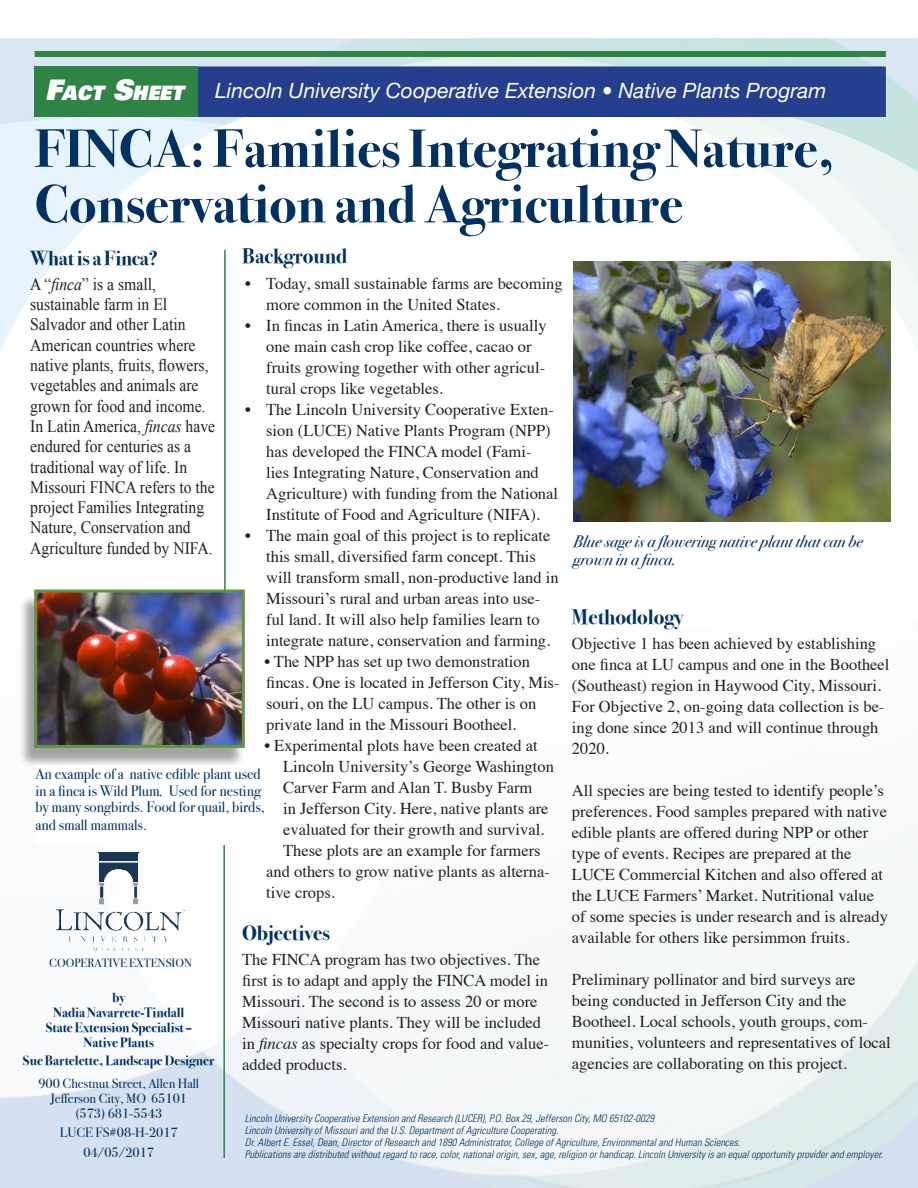
<style>
.page{position:relative;width:918px;height:1188px;background:#fff}
.page>*{position:absolute;margin:0;border:0;box-sizing:border-box;transform-origin:0 0}
.t1{font:700 54px/55.5px "Bodoni Svty Two ITCTT";color:#003163}
.t2{font:italic 21px "Helvetica Neue";color:#fff}
.t3{font:700 21px "Bodoni Svty Two ITCTT";color:#003163}
.subheadings{font:700 20.25px "Bodoni Svty Two ITCTT";letter-spacing:-.01em;color:#003163}
.t4{font:19.8px "Univers LT Std X Black Obl";color:#fff;scale:.95 1}
.sidebar{font:17.4px/20.2px "Times New Roman";color:#231f20;scale:.9 1}
.t5{font:16.5px/21px "Times";color:#231f20}
.subheadings-2{font:italic 16.5px/18px "Bodoni Svty Two ITCTT";color:#003163}
.subheadings-3{font:15px/16.5px "Bodoni Svty Two ITCTT";color:#003163}
.t6{font:700 13.5px "Bodoni Svty Two ITCTT";color:#003163}
.t7{font:13.5px "Bodoni Svty Two ITCTT";color:#003163}
.t8{font:12px "Bodoni Svty Two ITCTT";color:#003163}
.subheadings-4{font:italic 300 condensed 10.5px "Univers LT Std";color:#003163}
.s1{font-size:28.35px}
.s2{font-style:italic}
</style>
<div class="page">
<img style="left:0;top:852px;width:918px;height:336px">
<img style="left:0;top:38px;width:918px;height:313px">
<div style="left:35px;top:51px;width:851px;height:6px;background:#2e8345"></div>
<div style="left:35px;top:66px;width:851px;height:51px;background:#253f8e;border:2px solid #253f8e"></div>
<hr style="left:224px;top:250px;width:2px;height:343px;background:#2e8345">
<hr style="left:223px;top:842px;width:2px;height:316px;background:#2e8345">
<div style="left:35px;top:67px;width:163px;height:50px;background:#2e8345"></div>
<div style="left:18px;top:594px;width:227px;height:175px;background:#231f20;opacity:.41"></div>
<img style="left:38px;top:594px;width:203px;height:150px">
<div style="left:34px;top:590px;width:211px;height:158px;border:3px solid #609443"></div>
<div style="left:36px;top:765px;width:237px;height:79px;background:#fff"></div>
<img style="left:57px;top:853px;width:128px;height:97px">
<img style="left:573px;top:261px;width:318px;height:260px">
<p class="t4" style="left:45px;top:80px;width:147px"><span class="s1">F</span>ACT <span class="s1">S</span>HEET</p>
<p class="t2" style="left:215px;top:75px;width:613px">Lincoln University Cooperative Extension • Native Plants Program</p>
<p class="t1" style="left:35px;top:116px;width:801px">FINCA: Families Integrating Nature,<br>Conservation and Agriculture</p>
<p class="subheadings" style="left:30px;top:241px;width:129px">What is a Finca?</p>
<p class="sidebar" style="left:30px;top:273px;width:207px">A “<span class="s2">finca</span>” is a small, sustainable farm in El<br>Salvador and other Latin<br>American countries where native plants, fruits, flowers, vegetables and animals are grown for food and income.<br>In Latin America, <span class="s2">fincas</span> have endured for centuries as a traditional way of life. In<br>Missouri FINCA refers to the project Families Integrating<br>Nature, Conservation and<br>Agriculture funded by NIFA.</p>
<p class="t3" style="left:242px;top:239px;width:106px">Background</p>
<p class="t5" style="left:266px;top:271px;width:298px;text-indent:-21px">• Today, small sustainable farms are becoming more common in the United States.</p>
<p class="t5" style="left:266px;top:313px;width:282px;text-indent:-21px">• In fincas in Latin America, there is usually one main cash crop like coffee, cacao or fruits growing together with other agricul&shy;tural crops like vegetables.</p>
<p class="t5" style="left:266px;top:397px;width:293px;text-indent:-21px">• The Lincoln University Cooperative Exten&shy;sion (LUCE) Native Plants Program (NPP) has developed the FINCA model (Fami&shy;lies Integrating Nature, Conservation and Agriculture) with funding from the National Institute of Food and Agriculture (NIFA).</p>
<p class="t5" style="left:266px;top:523px;width:294px;text-indent:-21px">• The main goal of this project is to replicate this small, diversified farm concept. This will transform small, non-productive land in Missouri’s rural and urban areas into use&shy;ful land. It will also help families learn to integrate nature, conservation and farming.</p>
<p class="t5" style="left:264px;top:649px;width:297px">• The NPP has set up two demonstration fincas. One is located in Jefferson City, Mis&shy;souri, on the LU campus. The other is on private land in the Missouri Bootheel.</p>
<p class="t5" style="left:264px;top:733px;width:275px">• Experimental plots have been created at</p>
<p class="t5" style="left:283px;top:754px;width:272px">Lincoln University’s George Washington</p>
<p class="t5" style="left:283px;top:775px;width:251px">Carver Farm and Alan T. Busby Farm</p>
<p class="t5" style="left:283px;top:796px;width:267px">in Jefferson City. Here, native plants are</p>
<p class="t5" style="left:283px;top:817px;width:263px">evaluated for their growth and survival.</p>
<p class="t5" style="left:283px;top:838px;width:259px">These plots are an example for farmers</p>
<p class="t5" style="left:266px;top:859px;width:285px">and others to grow native plants as alterna-</p>
<p class="t5" style="left:266px;top:880px;width:70px">tive crops.</p>
<p class="t3" style="left:242px;top:915px;width:89px">Objectives</p>
<p class="t5" style="left:242px;top:948px;width:309px">The FINCA program has two objectives. The first is to adapt and apply the FINCA model in Missouri. The second is to assess 20 or more Missouri native plants. They will be included in <span class="s2">fincas</span> as specialty crops for food and value&shy;added products.</p>
<p class="subheadings-2" style="left:573px;top:532px;width:291px">Blue sage is a flowering native plant that can be grown in a finca.</p>
<p class="t3" style="left:572px;top:599px;width:113px">Methodology</p>
<p class="t5" style="left:572px;top:632px;width:319px">Objective 1 has been achieved by establishing one finca at LU campus and one in the Bootheel (Southeast) region in Haywood City, Missouri.<br>For Objective 2, on-going data collection is be&shy;ing done since 2013 and will continue through 2020.</p>
<p class="t5" style="left:572px;top:779px;width:318px">All species are being tested to identify people’s preferences. Food samples prepared with native edible plants are offered during NPP or other type of events. Recipes are prepared at the LUCE Commercial Kitchen and also offered at the LUCE Farmers’ Market. Nutritional value of some species is under research and is already available for others like persimmon fruits.</p>
<p class="t5" style="left:572px;top:968px;width:320px">Preliminary pollinator and bird surveys are being conducted in Jefferson City and the Bootheel. Local schools, youth groups, com&shy;munities, volunteers and representatives of local agencies are collaborating on this project.</p>
<p class="subheadings-3" style="left:36px;top:765px;width:231px">An example of a native edible plant used in a finca is Wild Plum<span class="s2">.</span> Used for nesting by many songbirds. Food for quail, birds,</p>
<p class="subheadings-3" style="left:36px;top:816px;width:113px">and small mammals.</p>
<p class="t8" style="left:49px;top:953px;width:144px">COOPERATIVE EXTENSION</p>
<p class="t6" style="left:113px;top:986px;width:14px">by</p>
<p class="t6" style="left:53px;top:1001px;width:133px">Nadia Navarrete-Tindall</p>
<p class="t6" style="left:46px;top:1016px;width:148px">State Extension Specialist –</p>
<p class="t6" style="left:84px;top:1031px;width:72px">Native Plants</p>
<p class="t6" style="left:23px;top:1049px;width:193px">Sue Bartelette, Landscape Designer</p>
<p class="t7" style="left:38px;top:1072px;width:162px">900 Chestnut Street, Allen Hall</p>
<p class="t7" style="left:51px;top:1087px;width:138px">Jefferson City, MO 65101</p>
<p class="t7" style="left:75px;top:1102px;width:88px">(573) 681-5543</p>
<p class="t7" style="left:60px;top:1122px;width:120px">LUCE FS#08-H-2017</p>
<p class="t7" style="left:83px;top:1141px;width:72px">04/05/2017</p>
<p class="subheadings-4" style="left:245px;top:1112px;width:411px">Lincoln University Cooperative Extension and Research (LUCER), P.O. Box 29, Jefferson City, MO 65102-0029</p>
<p class="subheadings-4" style="left:245px;top:1124px;width:315px">Lincoln University of Missouri and the U.S. Department of Agriculture Cooperating.</p>
<p class="subheadings-4" style="left:245px;top:1136px;width:497px">Dr. Albert E. Essel, Dean, Director of Research and 1890 Administrator, College of Agriculture, Environmental and Human Sciences.</p>
<p class="subheadings-4" style="left:245px;top:1148px;width:640px">Publications are distributed without regard to race, color, national origin, sex, age, religion or handicap. Lincoln University is an equal opportunity provider and employer.</p>
</div>
